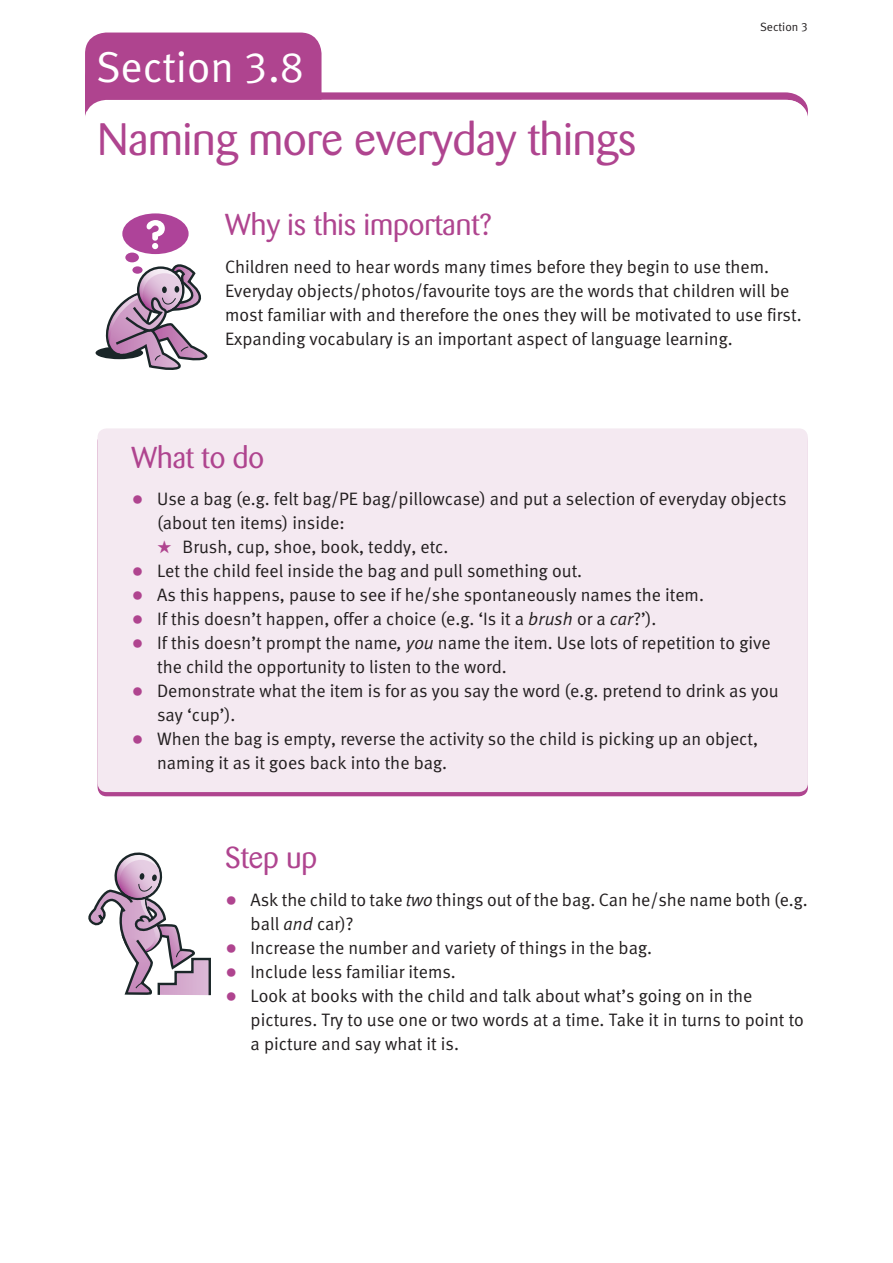
<style>
.page{position:relative;width:893px;height:1263px;background:#fff}
.page>*{position:absolute;margin:0;border:0;box-sizing:border-box;transform-origin:0 0}
.t1{font:45px "Barmeno";color:#af448f}
.t2{font:43.2px "Meta Normal LF";color:#fff}
.t3{font:30px "Barmeno";color:#af448f}
.t4{font:18px/24px "Meta Normal LF";color:#231f20}
.t5{font:12px "Meta Normal LF";color:#231f20}
.s1{font-size:24px;color:#af448f}
.s2{color:#af448f}
.s3{font-style:italic}
</style>
<div class="page">
<div style="left:98px;top:428px;width:710px;height:364px;background:#f4e9f1;border-radius:9px"></div>
<div style="left:85px;top:33px;width:237px;height:90px;background:#af448f;border-radius:21px"></div>
<svg style="left:85px;top:60px;width:723px;height:56px"></svg>
<div style="left:85px;top:100px;width:723px;height:159px;background:#fff;border-radius:21px"></div>
<svg style="left:88px;top:852px;width:123px;height:144px"></svg>
<div style="left:96px;top:347px;width:47px;height:12px;background:#1a2628;border-radius:50%"></div>
<div style="left:122px;top:213px;width:67px;height:41px;background:#ae4399;border-radius:50%"></div>
<div style="left:125px;top:253px;width:14px;height:9px;background:#ae4399;border-radius:50%"></div>
<svg style="left:147px;top:220px;width:18px;height:29px"></svg>
<svg style="left:103px;top:264px;width:105px;height:106px"></svg>
<h2 class="t2" style="left:96px;top:42px;width:209px">Section 3.8</h2>
<h1 class="t1" style="left:98px;top:113px;width:540px">Naming more everyday things</h1>
<p class="t5" style="left:760px;top:20px;width:49px">Section 3</p>
<h3 class="t3" style="left:225px;top:207px;width:268px">Why is this important?</h3>
<p class="t4" style="left:225px;top:254px;width:578px">Children need to hear words many times before they begin to use them.<br>Everyday objects/photos/favourite toys are the words that children will be most familiar with and therefore the ones they will be motivated to use first.<br>Expanding vocabulary is an important aspect of language learning.</p>
<h3 class="t3" style="left:132px;top:440px;width:134px">What to do</h3>
<p class="t4" style="left:157px;top:487px;width:631px;text-indent:-26px"><span class="s1">•</span> Use a bag (e.g. felt bag/PE bag/pillowcase) and put a selection of everyday objects (about ten items) inside:</p>
<p class="t4" style="left:157px;top:535px;width:293px"><span class="s2">★</span> Brush, cup, shoe, book, teddy, etc.</p>
<p class="t4" style="left:132px;top:559px;width:452px"><span class="s1">•</span> Let the child feel inside the bag and pull something out.</p>
<p class="t4" style="left:132px;top:583px;width:574px"><span class="s1">•</span> As this happens, pause to see if he/she spontaneously names the item.</p>
<p class="t4" style="left:132px;top:607px;width:526px"><span class="s1">•</span> If this doesn’t happen, offer a choice (e.g. ‘Is it a <span class="s3">brush</span> or a <span class="s3">car</span>?’).</p>
<p class="t4" style="left:157px;top:631px;width:615px;text-indent:-26px"><span class="s1">•</span> If this doesn’t prompt the name<span class="s3">, you</span> name the item. Use lots of repetition to give the child the opportunity to listen to the word.</p>
<p class="t4" style="left:157px;top:679px;width:623px;text-indent:-26px"><span class="s1">•</span> Demonstrate what the item is for as you say the word (e.g. pretend to drink as you say ‘cup’).</p>
<p class="t4" style="left:157px;top:727px;width:603px;text-indent:-26px"><span class="s1">•</span> When the bag is empty, reverse the activity so the child is picking up an object, naming it as it goes back into the bag.</p>
<h3 class="t3" style="left:225px;top:840px;width:93px">Step up</h3>
<p class="t4" style="left:251px;top:887px;width:559px;text-indent:-26px"><span class="s1">•</span> Ask the child to take <span class="s3">two</span> things out of the bag. Can he/she name both (e.g. ball <span class="s3">and</span> car)?</p>
<p class="t4" style="left:225px;top:935px;width:428px"><span class="s1">•</span> Increase the number and variety of things in the bag.</p>
<p class="t4" style="left:225px;top:959px;width:232px"><span class="s1">•</span> Include less familiar items.</p>
<p class="t4" style="left:251px;top:983px;width:555px;text-indent:-26px"><span class="s1">•</span> Look at books with the child and talk about what’s going on in the pictures. Try to use one or two words at a time. Take it in turns to point to a picture and say what it is.</p>
</div>
